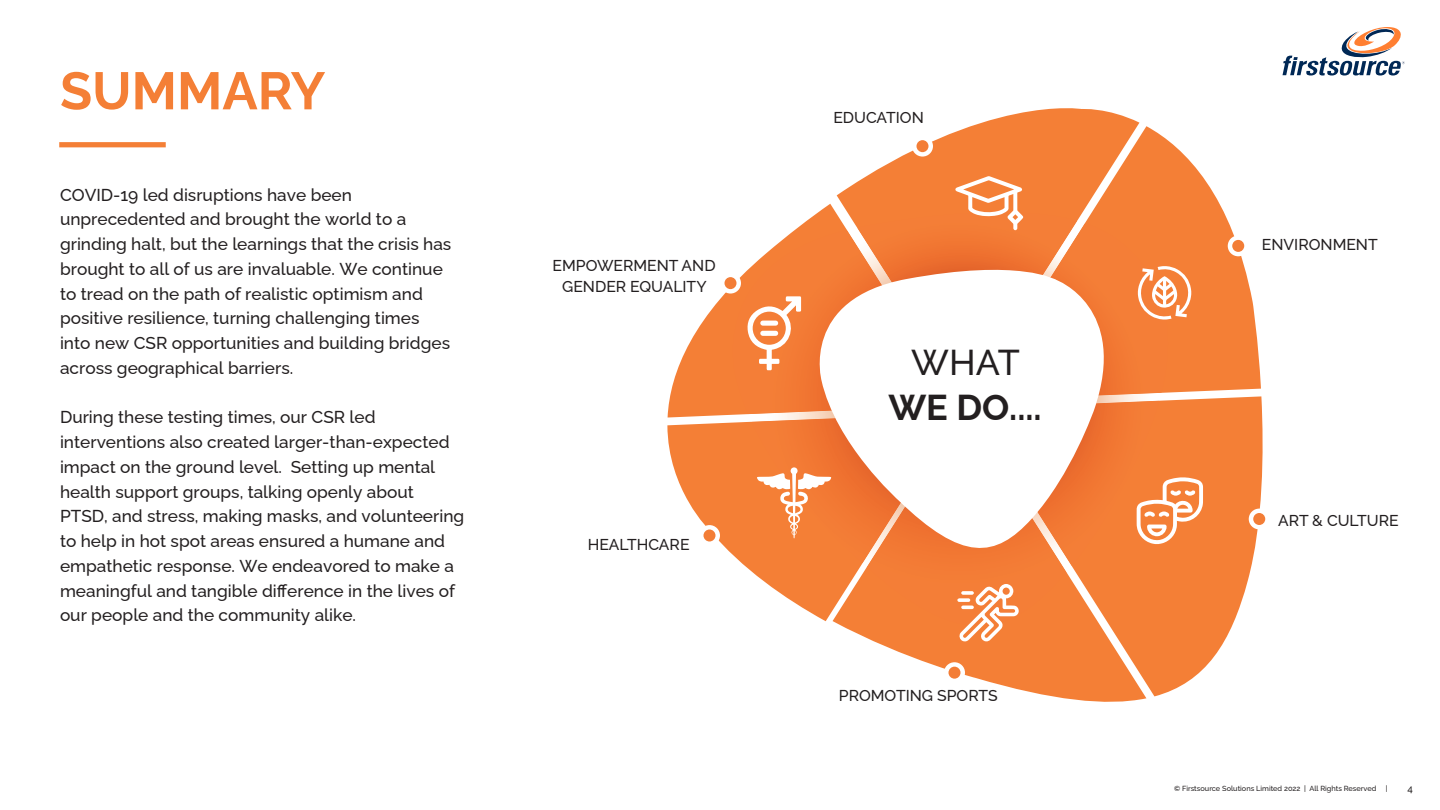
<style>
.page{position:relative;width:1440px;height:810px;background:#fff}
.page>*{position:absolute;margin:0;border:0;box-sizing:border-box;transform-origin:0 0}
.t1{font:700 52.5px "Raleway";color:#f47f36}
.t2{font:700 36px "Raleway";color:#231f20}
.t3{font:500 36px "Raleway";color:#231f20}
.t4{font:500 17.25px/24.8px "Raleway";color:#231f20}
.t5{font:500 15.75px/21.8px "Raleway";color:#231f20;text-align:center}
.t6{font:500 9.75px "Raleway";color:#231f20}
.t7{font:500 7.35px "Raleway";color:#231f20}
</style>
<div class="page">
<svg style="left:668px;top:204px;width:169px;height:209px"></svg>
<svg style="left:667px;top:413px;width:166px;height:208px;fill:#f47f36"></svg>
<svg style="left:833px;top:563px;width:313px;height:139px"></svg>
<svg style="left:837px;top:108px;width:302px;height:150px;fill:#f47f36"></svg>
<svg style="left:972px;top:126px;width:289px;height:267px;fill:#f47f36"></svg>
<svg style="left:972px;top:396px;width:291px;height:300px;fill:#f47f36"></svg>
<img style="left:862px;top:563px;width:5px;height:4px">
<img style="left:1067px;top:566px;width:5px;height:6px">
<img style="left:748px;top:414px;width:3px;height:8px">
<img style="left:1159px;top:401px;width:2px;height:6px">
<img style="left:851px;top:227px;width:27px;height:3px">
<img style="left:1077px;top:221px;width:8px;height:2px">
<img style="left:732px;top:230px;width:226px;height:184px">
<img style="left:751px;top:413px;width:113px;height:150px">
<div style="left:867px;top:562px;width:200px;height:64px;background:#f47e36"></div>
<div style="left:857px;top:212px;width:220px;height:15px;background:#f47e36"></div>
<img style="left:972px;top:223px;width:197px;height:178px">
<div style="left:972px;top:401px;width:187px;height:165px;background:#f47f36"></div>
<svg style="left:800px;top:258px;width:329px;height:304px"></svg>
<svg style="left:747px;top:296px;width:54px;height:74px"></svg>
<svg style="left:955px;top:176px;width:68px;height:54px"></svg>
<svg style="left:1138px;top:266px;width:53px;height:54px"></svg>
<svg style="left:757px;top:467px;width:74px;height:71px"></svg>
<svg style="left:957px;top:584px;width:62px;height:58px"></svg>
<svg style="left:1137px;top:477px;width:66px;height:67px"></svg>
<div style="left:912px;top:136px;width:21px;height:21px;background:#fff;border-radius:50%"></div>
<div style="left:917px;top:140px;width:12px;height:12px;background:#f37d36;border-radius:50%"></div>
<div style="left:720px;top:273px;width:21px;height:21px;background:#fff;border-radius:50%"></div>
<div style="left:725px;top:277px;width:12px;height:12px;background:#f37d36;border-radius:50%"></div>
<div style="left:699px;top:525px;width:21px;height:21px;background:#fff;border-radius:50%"></div>
<div style="left:704px;top:529px;width:12px;height:12px;background:#f37d36;border-radius:50%"></div>
<div style="left:944px;top:662px;width:21px;height:21px;background:#fff;border-radius:50%"></div>
<div style="left:949px;top:667px;width:12px;height:12px;background:#f37d36;border-radius:50%"></div>
<div style="left:1249px;top:509px;width:21px;height:20px;background:#fff;border-radius:50%"></div>
<div style="left:1253px;top:513px;width:12px;height:12px;background:#f37d36;border-radius:50%"></div>
<div style="left:59px;top:142px;width:107px;height:5px;background:#f47f36"></div>
<div style="left:1228px;top:236px;width:21px;height:20px;background:#fff;border-radius:50%"></div>
<div style="left:1232px;top:240px;width:12px;height:12px;background:#f37d36;border-radius:50%"></div>
<svg style="left:1283px;top:27px;width:122px;height:49px"></svg>
<h1 class="t1" style="left:60px;top:70px;width:267px">SUMMARY</h1>
<p class="t4" style="left:60px;top:184px;width:393px">COVID-19 led disruptions have been unprecedented and brought the world to a grinding halt, but the learnings that the crisis has brought to all of us are invaluable. We continue to tread on the path of realistic optimism and positive resilience, turning challenging times into new CSR opportunities and building bridges across geographical barriers.</p>
<p class="t4" style="left:60px;top:406px;width:406px">During these testing times, our CSR led interventions also created larger-than-expected impact on the ground level. Setting up mental health support groups, talking openly about PTSD, and stress, making masks, and volunteering to help in hot spot areas ensured a humane and empathetic response. We endeavored to make a meaningful and tangible difference in the lives of our people and the community alike.</p>
<p class="t5" style="left:553px;top:255px;width:165px">EMPOWERMENT AND<br>GENDER EQUALITY</p>
<p class="t5" style="left:588px;top:535px;width:103px">HEALTHCARE</p>
<p class="t5" style="left:833px;top:108px;width:92px">EDUCATION</p>
<h2 class="t3" style="left:911px;top:347px;width:110px">WHAT</h2>
<h2 class="t2" style="left:888px;top:392px;width:155px">WE DO....</h2>
<p class="t5" style="left:839px;top:686px;width:160px">PROMOTING SPORTS</p>
<p class="t5" style="left:1262px;top:235px;width:117px">ENVIRONMENT</p>
<p class="t5" style="left:1278px;top:510px;width:122px">ART &amp; CULTURE</p>
<p class="t7" style="left:1174px;top:785px;width:204px">© Firstsource Solutions Limited 2022 | All Rights Reserved</p>
<p class="t7" style="left:1386px;top:785px;width:3px">|</p>
<p class="t6" style="left:1408px;top:785px;width:7px">4</p>
</div>
